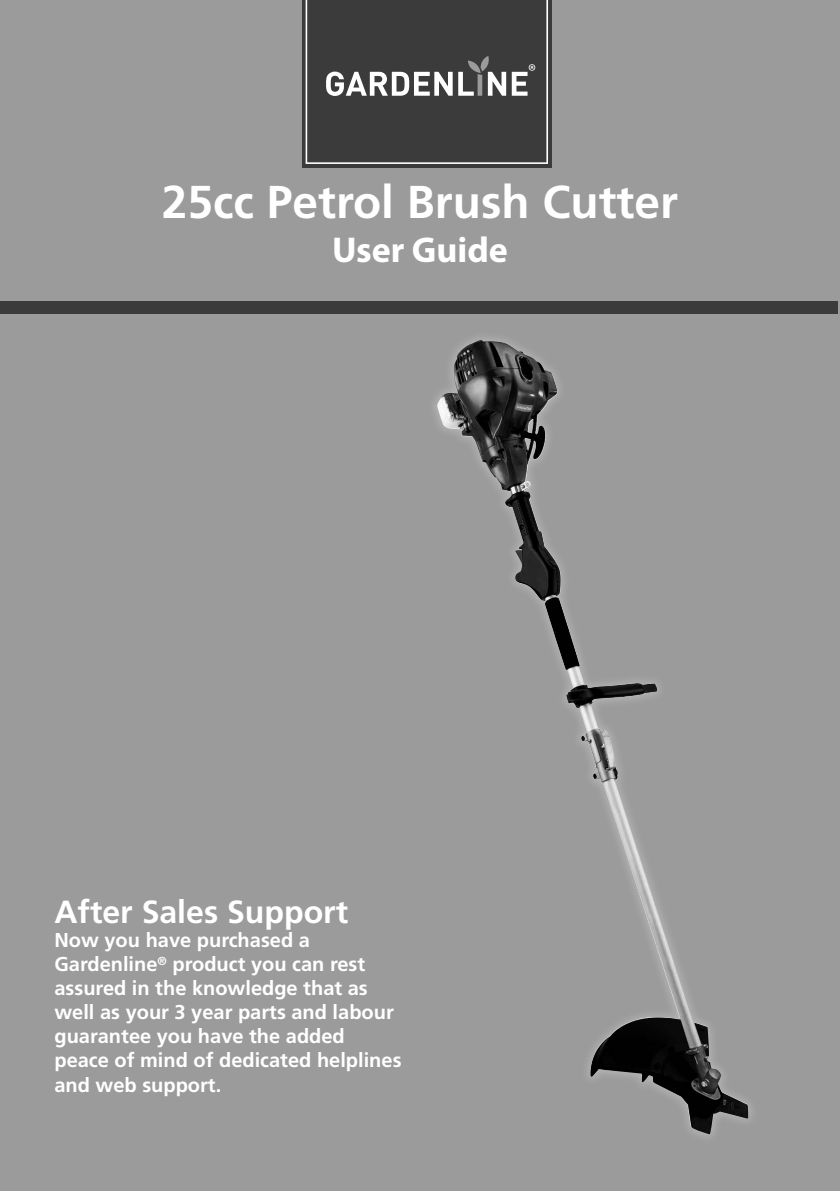
<style>
.page{position:relative;width:840px;height:1191px;background:#fff}
.page>*{position:absolute;margin:0;border:0;box-sizing:border-box;transform-origin:0 0}
.t1{font:700 46px "Frutiger LT Std";color:#fff}
.t2{font:700 36px "Myriad Pro";color:#fff}
.t3{font:700 32px "Frutiger LT Std";color:#fff}
.t4{font:700 20px/24px "Frutiger LT Std";color:#fff}
</style>
<div class="page">
<div style="left:0;top:0;width:839px;height:1191px;background:#9b9b9b"></div>
<div style="left:302px;top:0;width:249px;height:167px;background:#3b3b3b"></div>
<svg style="left:305px;top:0;width:242px;height:164px"></svg>
<div style="left:0;top:302px;width:837px;height:12px;background:#3b3b3b"></div>
<img style="left:437px;top:340px;width:242px;height:742px">
<p class="t1" style="left:162px;top:175px;width:517px">25cc Petrol Brush Cutter</p>
<p class="t2" style="left:332px;top:226px;width:177px">User Guide</p>
<p class="t3" style="left:54px;top:893px;width:295px">After Sales Support</p>
<p class="t4" style="left:54px;top:928px;width:257px">Now you have purchased a</p>
<p class="t4" style="left:54px;top:952px;width:312px">Gardenline<sup>®</sup> product you can rest</p>
<p class="t4" style="left:54px;top:976px;width:315px">assured in the knowledge that as</p>
<p class="t4" style="left:54px;top:1000px;width:340px">well as your 3 year parts and labour</p>
<p class="t4" style="left:54px;top:1024px;width:292px">guarantee you have the added</p>
<p class="t4" style="left:54px;top:1048px;width:348px">peace of mind of dedicated helplines and web support.</p>
</div>
